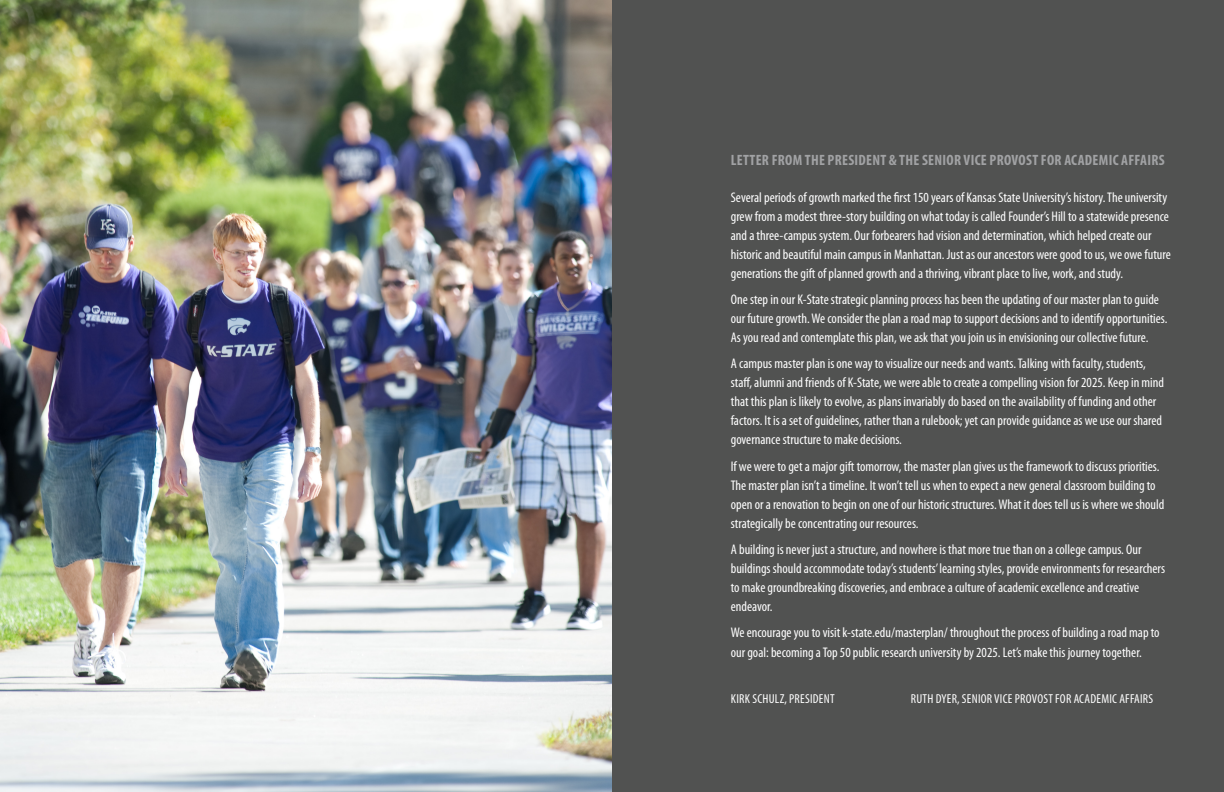
<style>
.page{position:relative;width:1224px;height:792px;background:#fff}
.page>*{position:absolute;margin:0;border:0;box-sizing:border-box;transform-origin:0 0}
.t1{font:700 condensed 15px "Myriad Pro";letter-spacing:.02em;color:#a1a2a4}
.t2{font:condensed 14px/19px "Myriad Pro";color:#fff}
.t3{font:condensed 13px "Myriad Pro";letter-spacing:.02em;color:#fff}
</style>
<div class="page">
<img style="left:0;top:0;width:612px;height:792px">
<div style="left:612px;top:0;width:612px;height:792px;background:#515251"></div>
<p class="t1" style="left:731px;top:151px;width:435px">LETTER FROM THE PRESIDENT &amp; THE SENIOR VICE PROVOST FOR ACADEMIC AFFAIRS</p>
<p class="t2" style="left:731px;top:188px;width:442px">Several periods of growth marked the first 150 years of Kansas State University’s history. The university grew from a modest three-story building on what today is called Founder’s Hill to a statewide presence and a three-campus system. Our forbearers had vision and determination, which helped create our historic and beautiful main campus in Manhattan. Just as our ancestors were good to us, we owe future generations the gift of planned growth and a thriving, vibrant place to live, work, and study.</p>
<p class="t2" style="left:731px;top:290px;width:438px">One step in our K-State strategic planning process has been the updating of our master plan to guide our future growth. We consider the plan a road map to support decisions and to identify opportunities.<br>As you read and contemplate this plan, we ask that you join us in envisioning our collective future.</p>
<p class="t2" style="left:731px;top:354px;width:435px">A campus master plan is one way to visualize our needs and wants. Talking with faculty, students, staff, alumni and friends of K-State, we were able to create a compelling vision for 2025. Keep in mind that this plan is likely to evolve, as plans invariably do based on the availability of funding and other factors. It is a set of guidelines, rather than a rulebook; yet can provide guidance as we use our shared governance structure to make decisions.</p>
<p class="t2" style="left:731px;top:456px;width:435px">If we were to get a major gift tomorrow, the master plan gives us the framework to discuss priorities.<br>The master plan isn’t a timeline. It won’t tell us when to expect a new general classroom building to open or a renovation to begin on one of our historic structures. What it does tell us is where we should strategically be concentrating our resources.</p>
<p class="t2" style="left:731px;top:540px;width:436px">A building is never just a structure, and nowhere is that more true than on a college campus. Our buildings should accommodate today’s students’ learning styles, provide environments for researchers to make groundbreaking discoveries, and embrace a culture of academic excellence and creative endeavor.</p>
<p class="t2" style="left:731px;top:622px;width:430px;line-height:20px">We encourage you to visit k-state.edu/masterplan/ throughout the process of building a road map to our goal: becoming a Top 50 public research university by 2025. Let’s make this journey together.</p>
<p class="t3" style="left:731px;top:691px;width:105px">KIRK SCHULZ, PRESIDENT</p>
<p class="t3" style="left:911px;top:691px;width:244px">RUTH DYER, SENIOR VICE PROVOST FOR ACADEMIC AFFAIRS</p>
</div>
